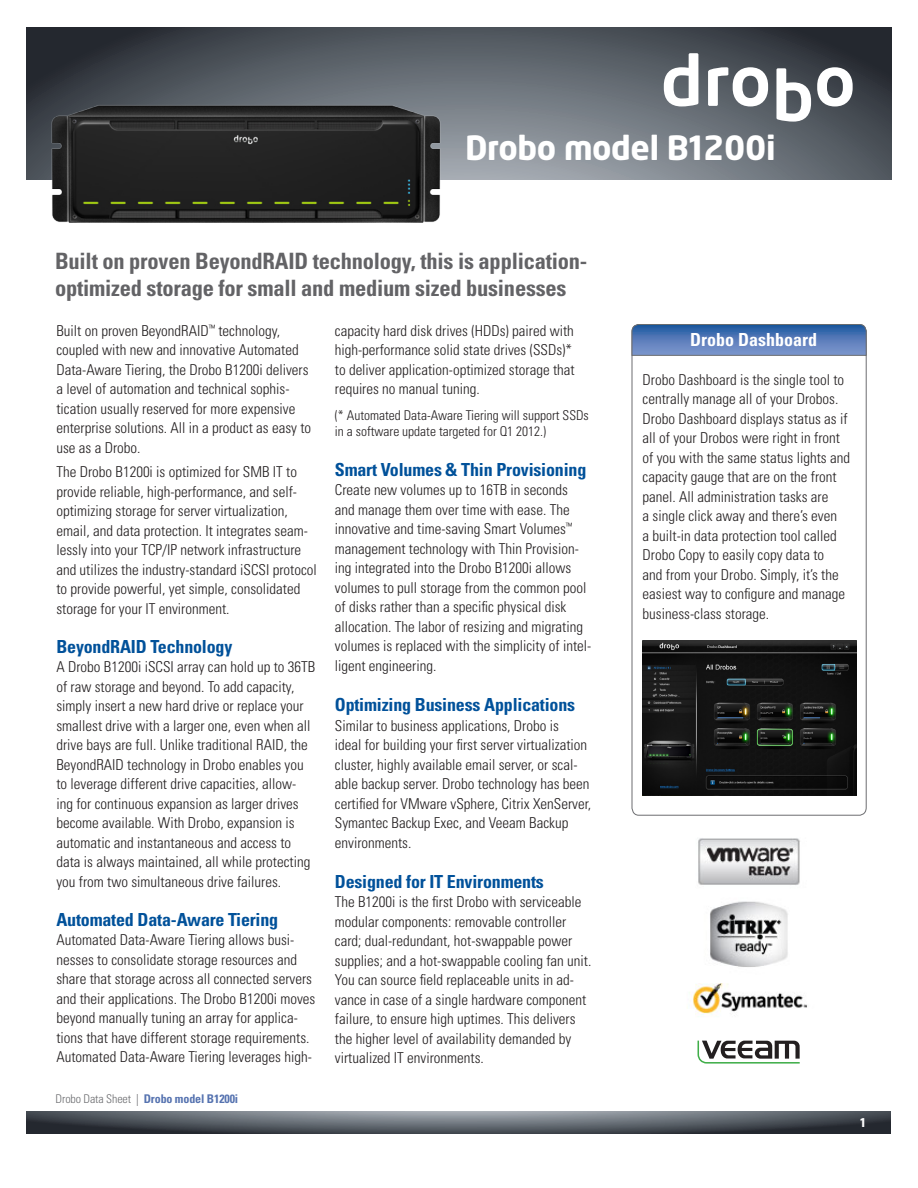
<style>
.page{position:relative;width:918px;height:1188px;background:#fff}
.page>*{position:absolute;margin:0;border:0;box-sizing:border-box;transform-origin:0 0}
.t1{font:700 33px "Neo Tech";letter-spacing:-.01em;color:#fff}
.Subtitle{font:700 condensed 22.5px/27px "Univers LT Std";letter-spacing:-.01em;color:#636366}
.Heading_1{font:700 condensed 18px "Univers LT Std";letter-spacing:-.01em;color:#01519a}
.t2{font:700 condensed 18px "Univers LT Std";color:#fff}
.Body{font:300 condensed 15px/19.5px "Univers LT Std";color:#231f20}
.Body-2{font:300 condensed 13.5px/16.5px "Univers LT Std";color:#231f20}
.t3{font:700 condensed 12px "Univers LT Std";letter-spacing:-.01em;color:#5673b0}
.t4{font:700 12px "Neo Tech";color:#fff}
.s1{font-weight:300;color:#6c6d70}
</style>
<div class="page">
<svg style="left:27px;top:27px;width:864px;height:153px;background:#5e656c"></svg>
<svg style="left:664px;top:53px;width:34px;height:53px"></svg>
<svg style="left:708px;top:67px;width:60px;height:39px"></svg>
<svg style="left:776px;top:68px;width:35px;height:54px"></svg>
<svg style="left:817px;top:67px;width:36px;height:39px"></svg>
<img style="left:39px;top:43px;width:406px;height:180px">
<svg style="left:632px;top:324px;width:235px;height:32px;background:#5579b3"></svg>
<svg style="left:26px;top:1112px;width:865px;height:22px;background:#575d64"></svg>
<img style="left:642px;top:641px;width:215px;height:154px">
<img style="left:689px;top:838px;width:118px;height:177px">
<svg style="left:698px;top:1041px;width:102px;height:23px"></svg>
<p class="t1" style="left:465px;top:126px;width:312px">Drobo model B1200i</p>
<p class="Subtitle" style="left:55px;top:248px;width:534px">Built on proven BeyondRAID technology, this is application&shy;optimized storage for small and medium sized businesses</p>
<p class="Body" style="left:56px;top:321px;width:256px">Built on proven BeyondRAID<sup>™</sup> technology, coupled with new and innovative Automated Data-Aware Tiering, the Drobo B1200i delivers a level of automation and technical sophis&shy;tication usually reserved for more expensive enterprise solutions. All in a product as easy to use as a Drobo.</p>
<p class="Body" style="left:56px;top:462px;width:262px">The Drobo B1200i is optimized for SMB IT to provide reliable, high-performance, and self&shy;optimizing storage for server virtualization, email, and data protection. It integrates seam&shy;lessly into your TCP/IP network infrastructure and utilizes the industry-standard iSCSI protocol to provide powerful, yet simple, consolidated storage for your IT environment.</p>
<p class="Heading_1" style="left:56px;top:636px;width:178px">BeyondRAID Technology</p>
<p class="Body" style="left:56px;top:657px;width:261px">A Drobo B1200i iSCSI array can hold up to 36TB of raw storage and beyond. To add capacity, simply insert a new hard drive or replace your smallest drive with a larger one, even when all drive bays are full. Unlike traditional RAID, the BeyondRAID technology in Drobo enables you to leverage different drive capacities, allow&shy;ing for continuous expansion as larger drives become available. With Drobo, expansion is automatic and instantaneous and access to data is always maintained, all while protecting you from two simultaneous drive failures.</p>
<p class="Heading_1" style="left:56px;top:909px;width:223px">Automated Data-Aware Tiering</p>
<p class="Body" style="left:56px;top:930px;width:261px">Automated Data-Aware Tiering allows busi&shy;nesses to consolidate storage resources and share that storage across all connected servers and their applications. The Drobo B1200i moves beyond manually tuning an array for applica&shy;tions that have different storage requirements.<br>Automated Data-Aware Tiering leverages high-</p>
<p class="Body" style="left:335px;top:321px;width:241px">capacity hard disk drives (HDDs) paired with high-performance solid state drives (SSDs)* to deliver application-optimized storage that requires no manual tuning.</p>
<p class="Body-2" style="left:335px;top:407px;width:256px">(* Automated Data-Aware Tiering will support SSDs in a software update targeted for Q1 2012.)</p>
<p class="Heading_1" style="left:335px;top:458px;width:253px">Smart Volumes &amp; Thin Provisioning</p>
<p class="Body" style="left:335px;top:480px;width:258px">Create new volumes up to 16TB in seconds and manage them over time with ease. The innovative and time-saving Smart Volumes<sup>™ </sup>management technology with Thin Provision&shy;ing integrated into the Drobo B1200i allows volumes to pull storage from the common pool of disks rather than a specific physical disk allocation. The labor of resizing and migrating volumes is replaced with the simplicity of intel&shy;ligent engineering.</p>
<p class="Heading_1" style="left:335px;top:694px;width:242px">Optimizing Business Applications</p>
<p class="Body" style="left:335px;top:716px;width:258px">Similar to business applications, Drobo is<br>ideal for building your first server virtualization cluster, highly available email server, or scal&shy;able backup server. Drobo technology has been certified for VMware vSphere, Citrix XenServer, Symantec Backup Exec, and Veeam Backup environments.</p>
<p class="Heading_1" style="left:335px;top:870px;width:211px">Designed for IT Environments</p>
<p class="Body" style="left:335px;top:892px;width:258px">The B1200i is the first Drobo with serviceable modular components: removable controller card; dual-redundant, hot-swappable power supplies; and a hot-swappable cooling fan unit.<br>You can source field replaceable units in ad&shy;vance in case of a single hardware component failure, to ensure high uptimes. This delivers the higher level of availability demanded by virtualized IT environments.</p>
<p class="t3" style="left:56px;top:1092px;width:184px"><span class="s1">Drobo Data Sheet |</span> Drobo model B1200i</p>
<p class="t2" style="left:690px;top:329px;width:128px">Drobo Dashboard</p>
<p class="Body" style="left:643px;top:370px;width:209px">Drobo Dashboard is the single tool to centrally manage all of your Drobos.<br>Drobo Dashboard displays status as if all of your Drobos were right in front of you with the same status lights and capacity gauge that are on the front panel. All administration tasks are<br>a single click away and there’s even<br>a built-in data protection tool called Drobo Copy to easily copy data to<br>and from your Drobo. Simply, it’s the easiest way to configure and manage business-class storage.</p>
<p class="t4" style="left:860px;top:1115px;width:7px">1</p>
</div>
